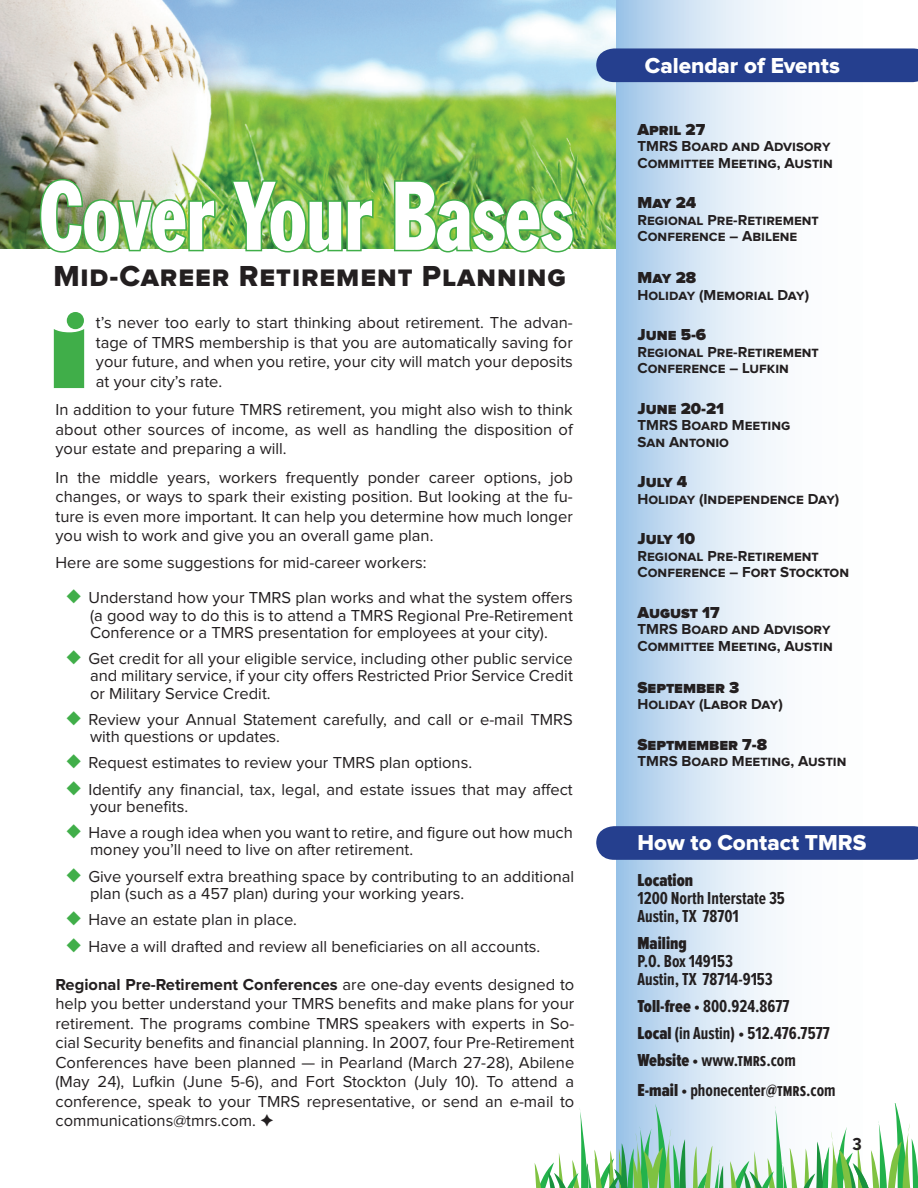
<style>
.page{position:relative;width:918px;height:1188px;background:#fff}
.page>*{position:absolute;margin:0;border:0;box-sizing:border-box;transform-origin:0 0}
.t1{font:800 100.5px "Gill Sans";color:#40ae49}
.t2{font:condensed 95.7px "Franklin Gothic Std";color:#fff;scale:.8 1}
.t3{font:30px "Proxima Nova Extrabld";letter-spacing:.03em;color:#231f20}
.t4{font:22.5px "Proxima Nova Extrabld";color:#fff}
.t5{font:700 18px/18px "Proxima Nova Ex Cn";color:#231f20}
.t6{font:900 18px "Proxima Nova Ex Cn";color:#231f20}
.t7{font:700 18px "Proxima Nova Cond";color:#231f20}
.t8{font:16.5px/19.5px "Proxima Nova";color:#231f20;text-align:justify}
.t9{font:900 16.5px "Proxima Nova";color:#231f20}
.t10{font:700 15px/16.5px "Proxima Nova";color:#231f20}
.s1{color:#40ae49}
.s2{font-weight:700}
.s3{font-weight:900}
</style>
<div class="page">
<img style="left:0;top:0;width:616px;height:249px">
<svg style="left:616px;top:0;width:298px;height:1104px"></svg>
<svg style="left:534px;top:1104px;width:384px;height:84px"></svg>
<div style="left:596px;top:48px;width:322px;height:34px;background:#253f8e"></div>
<svg style="left:596px;top:826px;width:322px;height:34px;background:#294390"></svg>
<img style="left:38px;top:177px;width:179px;height:76px">
<svg style="left:229px;top:179px;width:146px;height:74px;background:#6fb651"></svg>
<svg style="left:392px;top:179px;width:184px;height:74px;background:#6fb552"></svg>
<h2 class="t2" style="left:40px;top:157px;width:667px">Cover Your Bases</h2>
<h3 class="t3" style="left:53px;top:262px;width:514px">Mid-Career Retirement Planning</h3>
<h1 class="t1" style="left:48px;top:288px;width:43px">i</h1>
<p class="t8" style="left:96px;top:313px;width:478px">t’s never too early to start thinking about retirement. The advan&shy;tage of TMRS membership is that you are automatically saving for your future, and when you retire, your city will match your deposits at your city’s rate.</p>
<p class="t8" style="left:56px;top:400px;width:519px">In addition to your future TMRS retirement, you might also wish to think about other sources of income, as well as handling the disposition of your estate and preparing a will.</p>
<p class="t8" style="left:56px;top:468px;width:519px">In the middle years, workers frequently ponder career options, job changes, or ways to spark their existing position. But looking at the fu&shy;ture is even more important. It can help you determine how much longer you wish to work and give you an overall game plan.</p>
<p class="t8" style="left:56px;top:553px;width:373px">Here are some suggestions for mid-career workers:</p>
<p class="t8" style="left:90px;top:590px;width:484px;line-height:17.2px;text-indent:-24px"><span class="s1">◆</span> Understand how your TMRS plan works and what the system offers (a good way to do this is to attend a TMRS Regional Pre-Retirement Conference or a TMRS presentation for employees at your city).</p>
<p class="t8" style="left:90px;top:651px;width:484px;line-height:17.2px;text-indent:-24px"><span class="s1">◆</span> Get credit for all your eligible service, including other public service and military service, if your city offers Restricted Prior Service Credit or Military Service Credit.</p>
<p class="t8" style="left:90px;top:711px;width:484px;line-height:17.2px;text-indent:-24px"><span class="s1">◆</span> Review your Annual Statement carefully, and call or e-mail TMRS with questions or updates.</p>
<p class="t8" style="left:66px;top:754px;width:408px"><span class="s1">◆</span> Request estimates to review your TMRS plan options.</p>
<p class="t8" style="left:90px;top:781px;width:484px;line-height:17.2px;text-indent:-24px"><span class="s1">◆</span> Identify any financial, tax, legal, and estate issues that may affect your benefits.</p>
<p class="t8" style="left:90px;top:825px;width:484px;line-height:17.2px;text-indent:-24px"><span class="s1">◆</span> Have a rough idea when you want to retire, and figure out how much money you’ll need to live on after retirement.</p>
<p class="t8" style="left:90px;top:868px;width:486px;line-height:17.2px;text-indent:-24px"><span class="s1">◆</span> Give yourself extra breathing space by contributing to an additional plan (such as a 457 plan) during your working years.</p>
<p class="t8" style="left:66px;top:910px;width:233px"><span class="s1">◆</span> Have an estate plan in place.</p>
<p class="t8" style="left:66px;top:937px;width:476px"><span class="s1">◆</span> Have a will drafted and review all beneficiaries on all accounts.</p>
<p class="t8" style="left:56px;top:975px;width:520px"><span class="s2">Regional Pre-Retirement Conferences</span> are one-day events designed to help you better understand your TMRS benefits and make plans for your retirement. The programs combine TMRS speakers with experts in So&shy;cial Security benefits and financial planning. In 2007, four Pre-Retirement Conferences have been planned — in Pearland (March 27-28), Abilene (May 24), Lufkin (June 5-6), and Fort Stockton (July 10). To attend a conference, speak to your TMRS representative, or send an e-mail to communications@tmrs.com. ✦</p>
<h3 class="t4" style="left:645px;top:56px;width:197px">Calendar of Events</h3>
<p class="t9" style="left:638px;top:122px;width:69px">April 27</p>
<p class="t10" style="left:638px;top:139px;width:197px">TMRS Board and Advisory<br>Committee Meeting, Austin</p>
<p class="t9" style="left:638px;top:195px;width:60px">May 24</p>
<p class="t10" style="left:638px;top:212px;width:183px">Regional Pre-Retirement<br>Conference – Abilene</p>
<p class="t9" style="left:638px;top:270px;width:60px">May 28</p>
<p class="t10" style="left:638px;top:287px;width:173px">Holiday (Memorial Day)</p>
<p class="t9" style="left:638px;top:327px;width:70px">June 5-6</p>
<p class="t10" style="left:638px;top:344px;width:183px">Regional Pre-Retirement<br>Conference – Lufkin</p>
<p class="t9" style="left:638px;top:401px;width:88px">June 20-21</p>
<p class="t10" style="left:638px;top:418px;width:154px">TMRS Board Meeting<br>San Antonio</p>
<p class="t9" style="left:638px;top:474px;width:51px">July 4</p>
<p class="t10" style="left:638px;top:491px;width:203px">Holiday (Independence Day)</p>
<p class="t9" style="left:638px;top:531px;width:59px">July 10</p>
<p class="t10" style="left:638px;top:548px;width:213px">Regional Pre-Retirement<br>Conference – Fort Stockton</p>
<p class="t9" style="left:638px;top:605px;width:84px">August 17</p>
<p class="t10" style="left:638px;top:622px;width:197px">TMRS Board and Advisory<br>Committee Meeting, Austin</p>
<p class="t9" style="left:638px;top:680px;width:103px">September 3</p>
<p class="t10" style="left:638px;top:697px;width:147px">Holiday (Labor Day)</p>
<p class="t9" style="left:638px;top:737px;width:131px">Septmember 7-8</p>
<p class="t10" style="left:638px;top:754px;width:211px">TMRS Board Meeting, Austin</p>
<h3 class="t4" style="left:638px;top:833px;width:230px">How to Contact TMRS</h3>
<p class="t6" style="left:638px;top:872px;width:57px">Location</p>
<p class="t5" style="left:638px;top:890px;width:149px">1200 North Interstate 35<br>Austin, TX 78701</p>
<p class="t6" style="left:638px;top:935px;width:51px">Mailing</p>
<p class="t5" style="left:638px;top:953px;width:137px">P.O. Box 149153<br>Austin, TX 78714-9153</p>
<p class="t5" style="left:638px;top:994px;width:194px;line-height:27px"><span class="s3">Toll-free</span> • 800.924.8677<br><span class="s3">Local</span> (in Austin) • 512.476.7577<br><span class="s3">Website</span> • www.tmrs.com</p>
<p class="t5" style="left:638px;top:1082px;width:200px"><span class="s3">E-mail</span> • phonecenter@tmrs.com</p>
<p class="t7" style="left:852px;top:1136px;width:11px">3</p>
</div>
